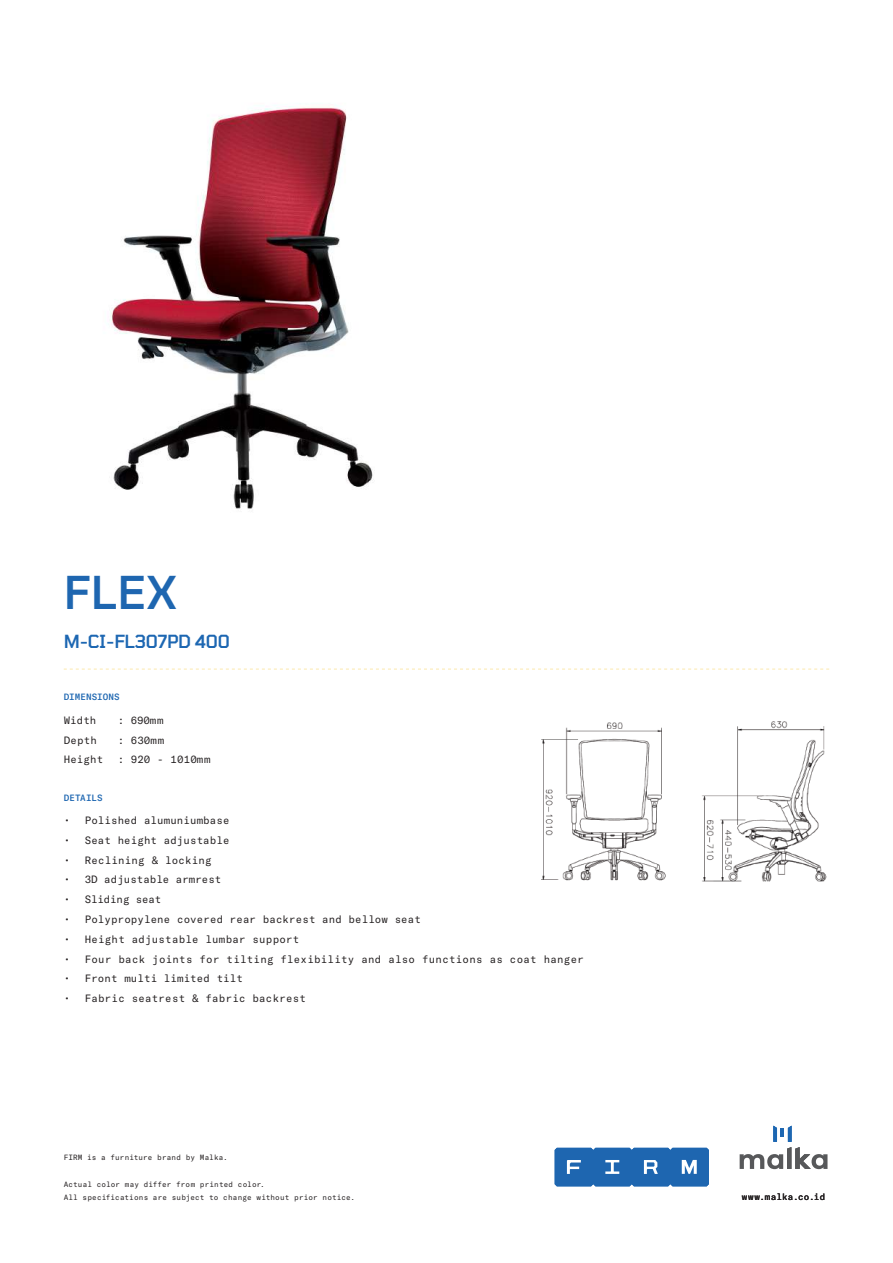
<style>
.page{position:relative;width:893px;height:1263px;background:#fff}
.page>*{position:absolute;margin:0;border:0;box-sizing:border-box;transform-origin:0 0}
.t1{font:500 45px "Tomorrow";color:#1e66b0}
.t2{font:500 18px "Tomorrow";letter-spacing:-.015em;color:#1d67b2}
.t3{font:10.5px "GT America Mono";letter-spacing:.01em;color:#231f20}
.t4{font:10.5px "GT America Mono";letter-spacing:-.015em;color:#231f20}
.t5{font:500 9px "GT America Mono";letter-spacing:.005em;color:#1d66b1}
.t6{font:9px "GT America Mono";letter-spacing:.02em;color:#231f20}
.t7{font:7.5px/13.5px "GT America Mono";letter-spacing:.01em;color:#231f20}
</style>
<div class="page">
<img style="left:110px;top:105px;width:264px;height:404px">
<svg style="left:64px;top:669px;width:765px;height:1px"></svg>
<svg style="left:740px;top:1126px;width:87px;height:43px"></svg>
<svg style="left:555px;top:1148px;width:154px;height:38px;background:#3072b6"></svg>
<img style="left:541px;top:721px;width:286px;height:161px">
<h1 class="t1" style="left:64px;top:555px;width:114px">FLEX</h1>
<h2 class="t2" style="left:64px;top:626px;width:168px">M-CI-FL307PD 400</h2>
<p class="t5" style="left:64px;top:692px;width:58px">DIMENSIONS</p>
<p class="t3" style="left:64px;top:714px;width:34px">Width</p>
<p class="t3" style="left:118px;top:714px;width:47px">: 690mm</p>
<p class="t3" style="left:64px;top:734px;width:35px">Depth</p>
<p class="t3" style="left:118px;top:734px;width:48px">: 630mm</p>
<p class="t3" style="left:64px;top:754px;width:41px">Height</p>
<p class="t3" style="left:118px;top:754px;width:95px">: 920 - 1010mm</p>
<p class="t5" style="left:64px;top:792px;width:40px">DETAILS</p>
<p class="t3" style="left:64px;top:814px;width:167px">• Polished alumuniumbase</p>
<p class="t3" style="left:64px;top:834px;width:167px">• Seat height adjustable</p>
<p class="t3" style="left:64px;top:854px;width:149px">• Reclining &amp; locking</p>
<p class="t3" style="left:64px;top:874px;width:159px">• 3D adjustable armrest</p>
<p class="t4" style="left:64px;top:893px;width:99px">• Sliding seat</p>
<p class="t3" style="left:64px;top:913px;width:359px">• Polypropylene covered rear backrest and bellow seat</p>
<p class="t3" style="left:64px;top:933px;width:237px">• Height adjustable lumbar support</p>
<p class="t3" style="left:64px;top:953px;width:522px">• Four back joints for tilting flexibility and also functions as coat hanger</p>
<p class="t3" style="left:64px;top:972px;width:181px">• Front multi limited tilt</p>
<p class="t3" style="left:64px;top:992px;width:244px">• Fabric seatrest &amp; fabric backrest</p>
<p class="t7" style="left:64px;top:1150px;width:165px">FIRM is a furniture brand by Malka.</p>
<p class="t7" style="left:64px;top:1177px;width:293px">Actual color may differ from printed color.<br>All specifications are subject to change without prior notice.</p>
<p class="t6" style="left:742px;top:1192px;width:85px">www.malka.co.id</p>
</div>
